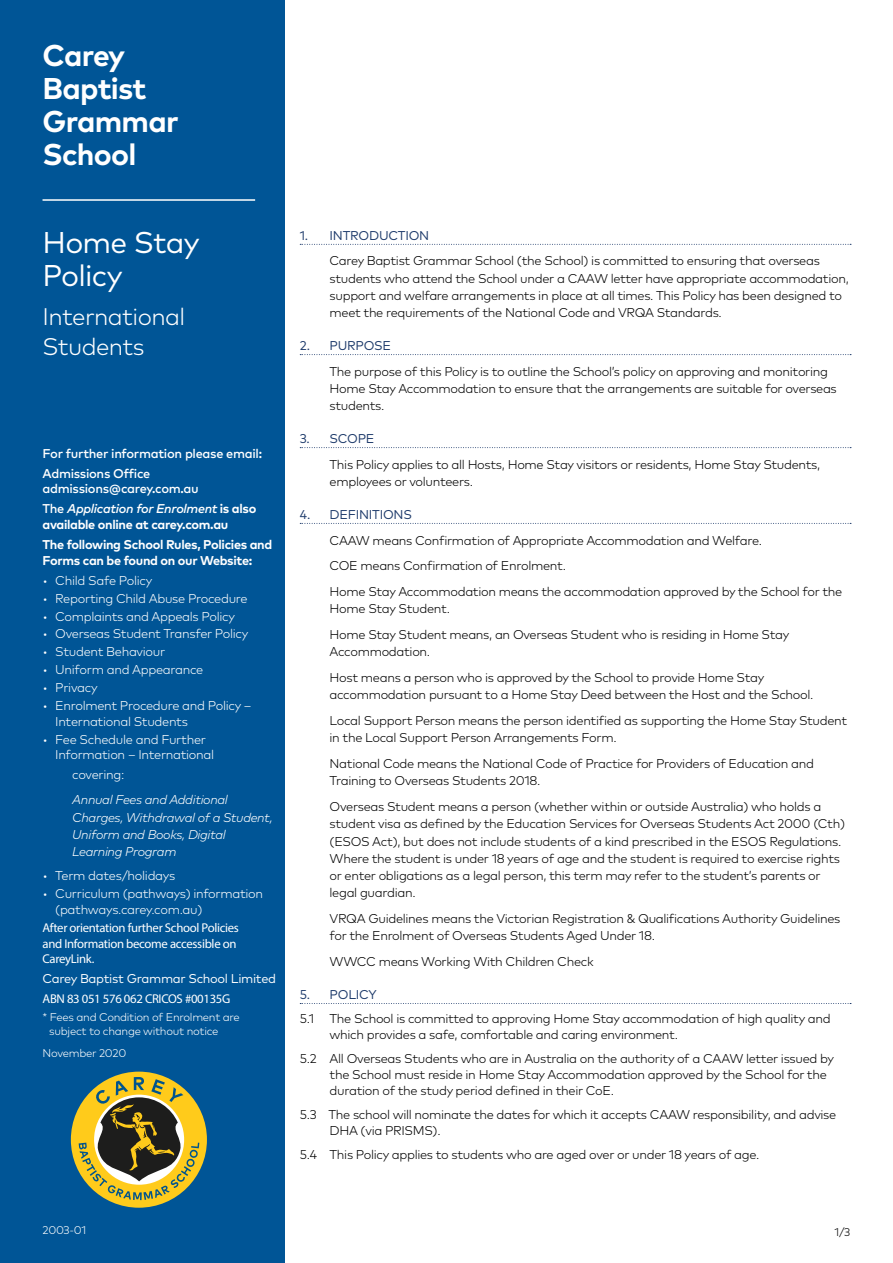
<style>
.page{position:relative;width:893px;height:1263px;background:#fff}
.page>*{position:absolute;margin:0;border:0;box-sizing:border-box;transform-origin:0 0}
.t1{font:700 30px/33px "Mark Pro";letter-spacing:-.025em;color:#fff}
.t2{font:30px/33px "Mark Pro";letter-spacing:-.025em;color:#fff}
.t3{font:300 24px/30px "Mark Pro";letter-spacing:-.025em;color:#fff}
.t4{font:300 12.75px/17.2px "Mark Pro";letter-spacing:-.025em;color:#000}
.t5{font:300 12.75px/15.8px "Mark Pro";letter-spacing:-.025em;color:#fff}
.t6{font:12.75px/15.8px "Myriad Pro";letter-spacing:-.025em;color:#fff}
.t7{font:500 12.75px/20px "Mark Pro";letter-spacing:-.025em;color:#fff}
.t8{font:700 12.75px/20px "Mark Pro";letter-spacing:-.025em;color:#fff}
.t9{font:italic 300 12.75px/17.2px "Mark Pro";letter-spacing:-.025em;color:#fff}
.t10{font:12.75px "Mark Pro";letter-spacing:-.02em;color:#1e3b6b}
.t11{font:12.75px "Mark Pro";letter-spacing:-.025em;color:#fff}
.t12{font:300 11.25px/13.5px "Mark Pro";letter-spacing:-.025em;color:#fff}
.t13{font:300 11.25px "Mark Pro";color:#000}
.s1{font-style:italic}
.s2{font-weight:700}
</style>
<div class="page">
<svg style="left:300px;top:244px;width:551px;height:1px"></svg>
<svg style="left:300px;top:354px;width:551px;height:1px"></svg>
<svg style="left:300px;top:447px;width:551px;height:1px"></svg>
<svg style="left:300px;top:523px;width:551px;height:1px"></svg>
<svg style="left:300px;top:1003px;width:551px;height:1px"></svg>
<div style="left:0;top:0;width:285px;height:1263px;background:#005596"></div>
<hr style="left:43px;top:199px;width:212px;height:2px;background:#fff">
<div style="left:71px;top:1071px;width:136px;height:137px;background:#ffcb1b;border-radius:50%"></div>
<svg style="left:79px;top:1077px;width:120px;height:123px"></svg>
<h1 class="t1" style="left:43px;top:37px;width:138px">Carey<br>Baptist<br>Grammar<br>School</h1>
<h1 class="t2" style="left:43px;top:224px;width:159px">Home Stay<br>Policy</h1>
<h2 class="t3" style="left:43px;top:299px;width:144px">International<br>Students</h2>
<p class="t7" style="left:43px;top:442px;width:221px">For further information please email:<br>Admissions Office</p>
<p class="t7" style="left:43px;top:478px;width:215px">admissions@carey.com.au<br>The <span class="s1">Application for Enrolment</span> <span class="s2">is also</span></p>
<p class="t8" style="left:43px;top:513px;width:231px">available online at carey.com.au<br>The following School Rules, Policies and</p>
<p class="t8" style="left:43px;top:549px;width:211px">Forms can be found on our Website:</p>
<p class="t5" style="left:43px;top:571px;width:111px">• Child Safe Policy</p>
<p class="t5" style="left:43px;top:589px;width:207px">• Reporting Child Abuse Procedure</p>
<p class="t5" style="left:43px;top:607px;width:194px">• Complaints and Appeals Policy</p>
<p class="t5" style="left:43px;top:625px;width:207px">• Overseas Student Transfer Policy</p>
<p class="t5" style="left:43px;top:643px;width:124px">• Student Behaviour</p>
<p class="t5" style="left:43px;top:661px;width:162px">• Uniform and Appearance</p>
<p class="t5" style="left:43px;top:679px;width:57px">• Privacy</p>
<p class="t5" style="left:55px;top:696px;width:198px;text-indent:-13px">• Enrolment Procedure and Policy –<br>International Students</p>
<p class="t5" style="left:55px;top:730px;width:160px;text-indent:-13px">• Fee Schedule and Further<br>Information – International</p>
<p class="t5" style="left:72px;top:765px;width:54px">covering:</p>
<p class="t9" style="left:72px;top:790px;width:202px">Annual Fees and Additional<br>Charges, Withdrawal of a Student,<br>Uniform and Books, Digital<br>Learning Program</p>
<p class="t5" style="left:43px;top:867px;width:134px">• Term dates/holidays</p>
<p class="t5" style="left:55px;top:885px;width:209px;text-indent:-13px">• Curriculum (pathways) information (pathways.carey.com.au)</p>
<p class="t6" style="left:43px;top:919px;width:198px">After orientation further School Policies and Information become accessible on<br>CareyLink.</p>
<p class="t11" style="left:43px;top:969px;width:235px">Carey Baptist Grammar School Limited</p>
<p class="t6" style="left:43px;top:991px;width:189px">ABN 83 051 576 062 CRICOS #00135G</p>
<p class="t12" style="left:49px;top:1010px;width:192px;text-indent:-7px">* Fees and Condition of Enrolment are subject to change without notice</p>
<p class="t12" style="left:43px;top:1045px;width:85px">November 2020</p>
<p class="t10" style="left:300px;top:226px;width:131px">1. INTRODUCTION</p>
<p class="t4" style="left:330px;top:251px;width:521px">Carey Baptist Grammar School (the School) is committed to ensuring that overseas students who attend the School under a CAAW letter have appropriate accommodation, support and welfare arrangements in place at all times. This Policy has been designed to meet the requirements of the National Code and VRQA Standards.</p>
<p class="t10" style="left:300px;top:336px;width:93px">2. PURPOSE</p>
<p class="t4" style="left:330px;top:362px;width:509px">The purpose of this Policy is to outline the School’s policy on approving and monitoring<br>Home Stay Accommodation to ensure that the arrangements are suitable for overseas students.</p>
<p class="t10" style="left:300px;top:429px;width:76px">3. SCOPE</p>
<p class="t4" style="left:330px;top:455px;width:492px">This Policy applies to all Hosts, Home Stay visitors or residents, Home Stay Students, employees or volunteers.</p>
<p class="t10" style="left:300px;top:505px;width:114px">4. DEFINITIONS</p>
<p class="t4" style="left:330px;top:526px;width:514px;line-height:25.8px">CAAW means Confirmation of Appropriate Accommodation and Welfare.<br>COE means Confirmation of Enrolment.<br>Home Stay Accommodation means the accommodation approved by the School for the</p>
<p class="t4" style="left:330px;top:595px;width:461px;line-height:25.8px">Home Stay Student.<br>Home Stay Student means, an Overseas Student who is residing in Home Stay</p>
<p class="t4" style="left:330px;top:638px;width:436px;line-height:25.8px">Accommodation.<br>Host means a person who is approved by the School to provide Home Stay</p>
<p class="t4" style="left:330px;top:681px;width:519px;line-height:25.8px">accommodation pursuant to a Home Stay Deed between the Host and the School.<br>Local Support Person means the person identified as supporting the Home Stay Student</p>
<p class="t4" style="left:330px;top:724px;width:486px;line-height:25.8px">in the Local Support Person Arrangements Form.<br>National Code means the National Code of Practice for Providers of Education and</p>
<p class="t4" style="left:330px;top:767px;width:493px;line-height:25.8px">Training to Overseas Students 2018.<br>Overseas Student means a person (whether within or outside Australia) who holds a</p>
<p class="t4" style="left:330px;top:814px;width:517px">student visa as defined by the Education Services for Overseas Students Act 2000 (Cth) (ESOS Act), but does not include students of a kind prescribed in the ESOS Regulations.<br>Where the student is under 18 years of age and the student is required to exercise rights or enter obligations as a legal person, this term may refer to the student’s parents or legal guardian.</p>
<p class="t4" style="left:330px;top:909px;width:512px">VRQA Guidelines means the Victorian Registration &amp; Qualifications Authority Guidelines for the Enrolment of Overseas Students Aged Under 18.</p>
<p class="t4" style="left:330px;top:952px;width:266px">WWCC means Working With Children Check</p>
<p class="t10" style="left:300px;top:985px;width:78px">5. POLICY</p>
<p class="t4" style="left:330px;top:1010px;width:502px;line-height:15.8px;text-indent:-30px">5.1 The School is committed to approving Home Stay accommodation of high quality and which provides a safe, comfortable and caring environment.</p>
<p class="t4" style="left:330px;top:1050px;width:506px;line-height:15.8px;text-indent:-30px">5.2 All Overseas Students who are in Australia on the authority of a CAAW letter issued by the School must reside in Home Stay Accommodation approved by the School for the duration of the study period defined in their CoE.</p>
<p class="t4" style="left:330px;top:1105px;width:508px;line-height:15.8px;text-indent:-30px">5.3 The school will nominate the dates for which it accepts CAAW responsibility, and advise<br>DHA (via PRISMS).</p>
<p class="t4" style="left:300px;top:1145px;width:461px">5.4 This Policy applies to students who are aged over or under 18 years of age.</p>
<p class="t12" style="left:43px;top:1222px;width:45px">2003-01</p>
<p class="t13" style="left:834px;top:1223px;width:17px">1/3</p>
</div>
